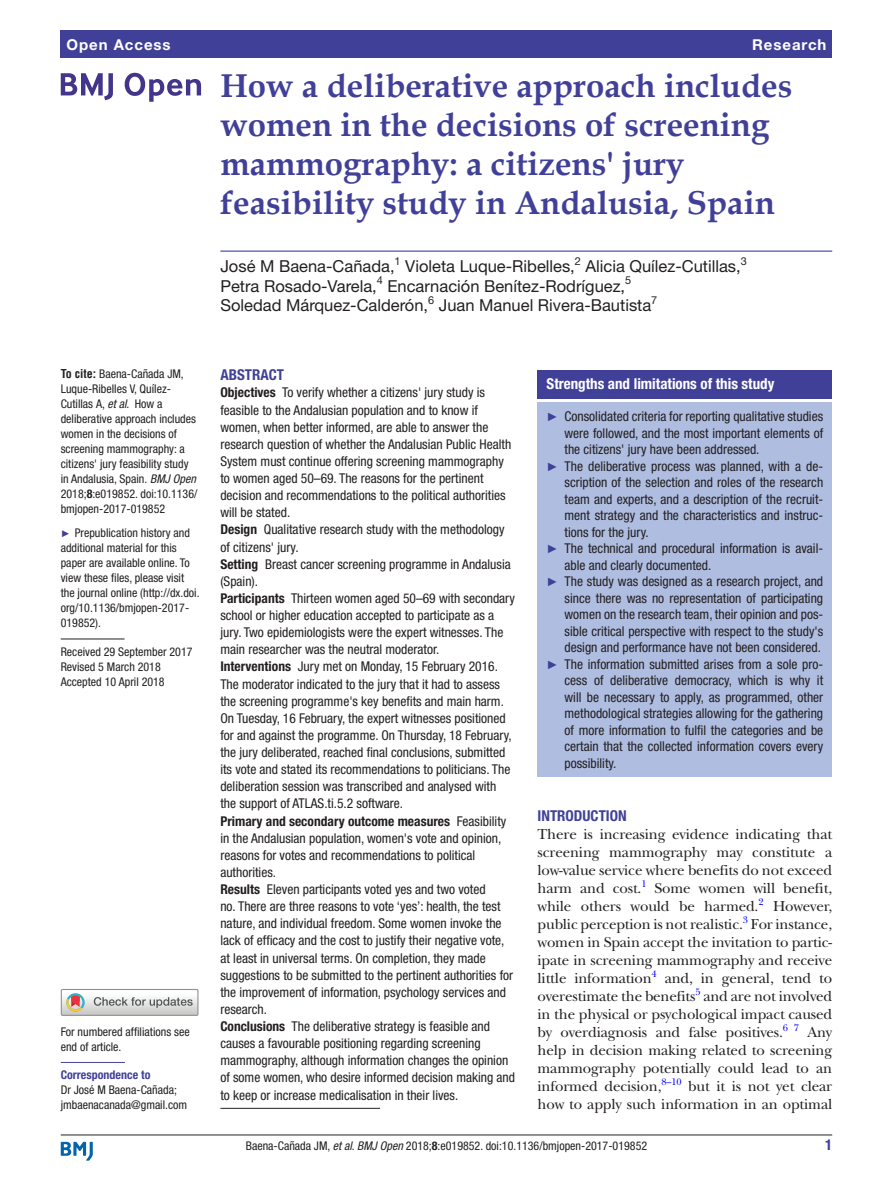
<style>
.page{position:relative;width:893px;height:1191px;background:#fff}
.page>*{position:absolute;margin:0;border:0;box-sizing:border-box;transform-origin:0 0}
.t1{font:700 33px/39px "Book Antiqua";color:#414099}
.t2{font:16.5px "Helvetica Neue LT Std";color:#231f20}
.t3{font:15px/18px "New Baskerville";letter-spacing:-.01em;color:#231f20;text-align:justify}
.t4{font:700 condensed 15px "Helvetica Neue LT Std";color:#fff}
.t5{font:700 condensed 15px "Helvetica Neue LT Std";color:#414099}
.t6{font:700 15px "Helvetica Neue LT Std";letter-spacing:.065em;color:#fff}
.t7{font:condensed 13.5px/17.1px "Helvetica Neue LT Std";color:#231f20}
.t8{font:condensed 12px/15px "Helvetica Neue LT Std";color:#231f20}
.t9{font:700 condensed 12px "Helvetica Neue LT Std";color:#414099}
.t10{font:10.95px "Helvetica Neue LT Std";color:#231f20}
.t11{font:9.9px "New Baskerville";color:#00f}
.s1{font-family:"Helvetica LT Std";font-weight:700}
.s2{font-style:italic}
.s3{font-weight:700}
.s4{font-family:"Arial";font-stretch:normal;font-size:9.75px;color:#414099}
.s5{font-family:"Arial";font-stretch:normal;font-size:12px;color:#414099}
</style>
<div class="page">
<hr style="left:61px;top:1134px;width:771px;height:1px;background:#231f20">
<svg style="left:61px;top:1141px;width:32px;height:19px"></svg>
<div style="left:61px;top:31px;width:771px;height:27px;background:#414099"></div>
<hr style="left:220px;top:250px;width:612px;height:2px;background:#414099">
<hr style="left:61px;top:638px;width:64px;height:1px;background:#231f20">
<hr style="left:61px;top:1062px;width:64px;height:1px;background:#414099">
<svg style="left:61px;top:73px;width:52px;height:27px"></svg>
<svg style="left:125px;top:73px;width:76px;height:29px"></svg>
<div style="left:61px;top:989px;width:138px;height:27px;border:1px solid #969090"></div>
<svg style="left:61px;top:989px;width:137px;height:26px"></svg>
<hr style="left:220px;top:1108px;width:160px;height:1px;background:#231f20">
<div style="left:538px;top:370px;width:294px;height:28px;background:#414099"></div>
<div style="left:538px;top:402px;width:294px;height:374px;background:#afbde1"></div>
<p class="t6" style="left:66px;top:35px;width:106px">Open Access</p>
<p class="t6" style="left:752px;top:35px;width:76px">Research</p>
<h1 class="t1" style="left:220px;top:66px;width:573px">How a deliberative approach includes women in the decisions of screening mammography: a citizens' jury feasibility study in Andalusia, Spain</h1>
<p class="t2" style="left:220px;top:257px;width:176px">José M Baena-Cañada,</p>
<p class="t10" style="left:395px;top:254px;width:8px">1</p>
<p class="t2" style="left:405px;top:257px;width:171px">Violeta Luque-Ribelles,</p>
<p class="t10" style="left:575px;top:254px;width:8px">2</p>
<p class="t2" style="left:586px;top:257px;width:157px">Alicia Quílez-Cutillas,</p>
<p class="t10" style="left:741px;top:254px;width:8px">3</p>
<p class="t2" style="left:220px;top:276px;width:158px">Petra Rosado-Varela,</p>
<p class="t10" style="left:377px;top:274px;width:8px">4</p>
<p class="t2" style="left:387px;top:276px;width:239px">Encarnación Benítez-Rodríguez,</p>
<p class="t10" style="left:625px;top:274px;width:8px">5</p>
<p class="t2" style="left:220px;top:296px;width:209px">Soledad Márquez-Calderón,</p>
<p class="t10" style="left:428px;top:293px;width:8px">6</p>
<p class="t2" style="left:439px;top:296px;width:214px">Juan Manuel Rivera-Bautista</p>
<p class="t10" style="left:651px;top:293px;width:8px">7</p>
<p class="t8" style="left:61px;top:366px;width:138px"><span class="s1">To cite:</span> Baena-Cañada JM,<br>Luque-Ribelles V, Quílez-<br>Cutillas A, <span class="s2">et al</span>. How a deliberative approach includes women in the decisions of screening mammography: a citizens' jury feasibility study in Andalusia, Spain. <span class="s2">BMJ Open<br></span>2018;<span class="s3">8</span>:e019852. doi:10.1136/ bmjopen-2017-019852</p>
<p class="t8" style="left:61px;top:525px;width:140px"><span class="s4">►</span> Prepublication history and additional material for this paper are available online. To view these files, please visit the journal online (http://dx.doi. org/10.1136/bmjopen-2017-<br>019852).</p>
<p class="t8" style="left:61px;top:644px;width:133px">Received 29 September 2017<br>Revised 5 March 2018<br>Accepted 10 April 2018</p>
<p class="t8" style="left:61px;top:1024px;width:130px">For numbered affiliations see end of article.</p>
<p class="t9" style="left:61px;top:1067px;width:91px">Correspondence to</p>
<p class="t8" style="left:61px;top:1082px;width:128px">Dr José M Baena-Cañada; jmbaenacanada@gmail.com</p>
<p class="t5" style="left:220px;top:366px;width:65px">Abstract</p>
<p class="t7" style="left:220px;top:384px;width:296px"><span class="s3">Objectives</span> To verify whether a citizens' jury study is feasible to the Andalusian population and to know if women, when better informed, are able to answer the research question of whether the Andalusian Public Health System must continue offering screening mammography to women aged 50–69. The reasons for the pertinent decision and recommendations to the political authorities will be stated.<br><span class="s3">Design</span> Qualitative research study with the methodology of citizens' jury.<br><span class="s3">Setting</span> Breast cancer screening programme in Andalusia (Spain).<br><span class="s3">Participants</span> Thirteen women aged 50–69 with secondary school or higher education accepted to participate as a jury. Two epidemiologists were the expert witnesses. The main researcher was the neutral moderator.<br><span class="s3">Interventions</span> Jury met on Monday, 15 February 2016.<br>The moderator indicated to the jury that it had to assess the screening programme's key benefits and main harm.<br>On Tuesday, 16 February, the expert witnesses positioned for and against the programme. On Thursday, 18 February, the jury deliberated, reached final conclusions, submitted its vote and stated its recommendations to politicians. The deliberation session was transcribed and analysed with the support of ATLAS.ti.5.2 software.<br><span class="s3">Primary and secondary outcome measures</span> Feasibility in the Andalusian population, women's vote and opinion, reasons for votes and recommendations to political authorities.<br><span class="s3">Results</span> Eleven participants voted yes and two voted<br>no. There are three reasons to vote ‘yes’: health, the test nature, and individual freedom. Some women invoke the lack of efficacy and the cost to justify their negative vote, at least in universal terms. On completion, they made suggestions to be submitted to the pertinent authorities for the improvement of information, psychology services and research.<br><span class="s3">Conclusions</span> The deliberative strategy is feasible and causes a favourable positioning regarding screening mammography, although information changes the opinion of some women, who desire informed decision making and to keep or increase medicalisation in their lives.</p>
<p class="t4" style="left:547px;top:375px;width:229px">Strengths and limitations of this study</p>
<p class="t7" style="left:547px;top:408px;width:278px"><span class="s5">►</span> Consolidated criteria for reporting qualitative studies</p>
<p class="t7" style="left:565px;top:424px;width:260px">were followed, and the most important elements of</p>
<p class="t7" style="left:565px;top:441px;width:196px">the citizens' jury have been addressed.</p>
<p class="t7" style="left:547px;top:457px;width:278px"><span class="s5">►</span> The deliberative process was planned, with a de-</p>
<p class="t7" style="left:565px;top:474px;width:260px">scription of the selection and roles of the research</p>
<p class="t7" style="left:565px;top:490px;width:260px">team and experts, and a description of the recruit-</p>
<p class="t7" style="left:565px;top:507px;width:260px">ment strategy and the characteristics and instruc-</p>
<p class="t7" style="left:565px;top:523px;width:86px">tions for the jury.</p>
<p class="t7" style="left:547px;top:540px;width:278px"><span class="s5">►</span> The technical and procedural information is avail-</p>
<p class="t7" style="left:565px;top:556px;width:148px">able and clearly documented.</p>
<p class="t7" style="left:547px;top:573px;width:278px"><span class="s5">►</span> The study was designed as a research project, and</p>
<p class="t7" style="left:565px;top:589px;width:260px">since there was no representation of participating</p>
<p class="t7" style="left:565px;top:606px;width:260px">women on the research team, their opinion and pos-</p>
<p class="t7" style="left:565px;top:622px;width:260px">sible critical perspective with respect to the study's</p>
<p class="t7" style="left:565px;top:639px;width:258px">design and performance have not been considered.</p>
<p class="t7" style="left:547px;top:655px;width:278px"><span class="s5">►</span> The information submitted arises from a sole pro-</p>
<p class="t7" style="left:565px;top:672px;width:260px">cess of deliberative democracy, which is why it</p>
<p class="t7" style="left:565px;top:688px;width:260px">will be necessary to apply, as programmed, other</p>
<p class="t7" style="left:565px;top:705px;width:260px">methodological strategies allowing for the gathering</p>
<p class="t7" style="left:565px;top:721px;width:260px">of more information to fulfil the categories and be</p>
<p class="t7" style="left:565px;top:738px;width:260px">certain that the collected information covers every</p>
<p class="t7" style="left:565px;top:754px;width:53px">possibility.</p>
<p class="t5" style="left:538px;top:807px;width:91px">Introduction</p>
<p class="t3" style="left:538px;top:825px;width:296px">There is increasing evidence indicating that screening mammography may constitute a low-value service where benefits do not exceed harm and cost.</p>
<p class="t11" style="left:641px;top:877px;width:7px">1</p>
<p class="t3" style="left:538px;top:879px;width:296px;text-indent:117px">Some women will benefit, while others would be harmed.</p>
<p class="t11" style="left:758px;top:895px;width:7px">2</p>
<p class="t3" style="left:773px;top:897px;width:61px">However,</p>
<p class="t3" style="left:538px;top:915px;width:207px">public perception is not realistic.</p>
<p class="t11" style="left:743px;top:913px;width:7px">3</p>
<p class="t3" style="left:538px;top:915px;width:296px;text-indent:213px">For instance, women in Spain accept the invitation to partic&shy;ipate in screening mammography and receive little information</p>
<p class="t11" style="left:652px;top:967px;width:7px">4</p>
<p class="t3" style="left:538px;top:969px;width:296px;text-indent:127px">and, in general, tend to overestimate the benefits</p>
<p class="t11" style="left:695px;top:985px;width:7px">5</p>
<p class="t3" style="left:538px;top:987px;width:296px;text-indent:166px">and are not involved in the physical or psychological impact caused by overdiagnosis and false positives.</p>
<p class="t11" style="left:783px;top:1021px;width:17px">6 7</p>
<p class="t3" style="left:538px;top:1023px;width:296px;text-indent:270px">Any help in decision making related to screening mammography potentially could lead to an informed decision,</p>
<p class="t11" style="left:661px;top:1075px;width:22px">8–10</p>
<p class="t3" style="left:538px;top:1077px;width:296px;text-align:right">but it is not yet clear<br>how to apply such information in an optimal</p>
<p class="t8" style="left:246px;top:1137px;width:403px">Baena-Cañada JM, <span class="s2">et al</span>. <span class="s2">BMJ Open</span> 2018;<span class="s3">8</span>:e019852. doi:10.1136/bmjopen-2017-019852</p>
<p class="t5" style="left:825px;top:1135px;width:9px">1</p>
</div>
